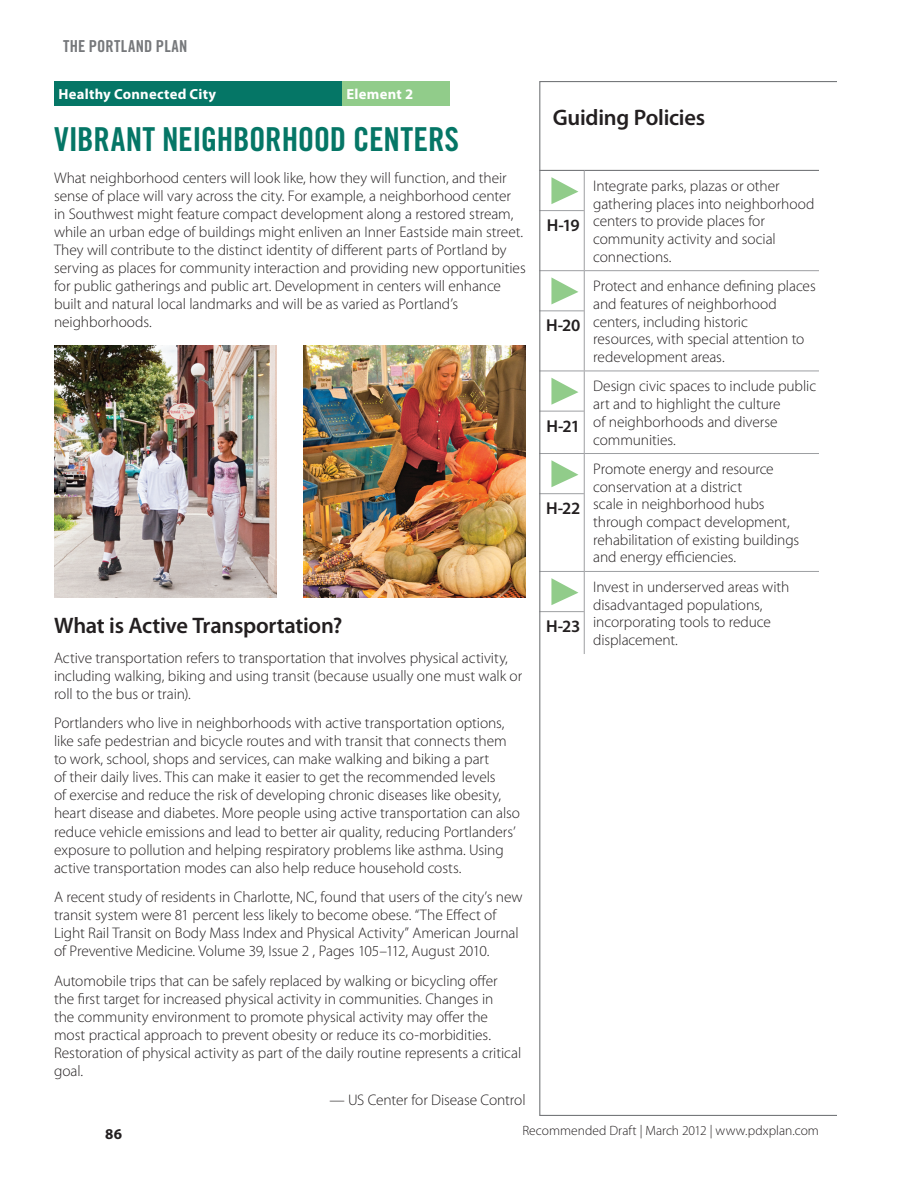
<style>
.page{position:relative;width:918px;height:1188px;background:#fff}
.page>*{position:absolute;margin:0;border:0;box-sizing:border-box;transform-origin:0 0}
.t1{font:33px "Trade Gothic LT Std Bd Cn 20";letter-spacing:-.005em;color:#057666}
.t2{font:600 22.5px "Myriad Pro";letter-spacing:-.015em;color:#231f20}
.t3{font:600 17.25px "Myriad Pro";letter-spacing:-.02em;color:#231f20}
.t4{font:16.5px "Trade Gothic LT Std Bd Cn 20";letter-spacing:.02em;color:#76787b}
.t5{font:300 15.3px/18px "Myriad Pro";letter-spacing:-.005em;color:#231f20}
.t6{font:700 15px "Myriad Pro";color:#231f20}
.t7{font:700 14.7px "Myriad Pro";letter-spacing:.015em;color:#fff}
.t8{font:300 13.5px "Myriad Pro";letter-spacing:.005em;color:#231f20}
</style>
<div class="page">
<div style="left:54px;top:81px;width:288px;height:24px;background:#057666"></div>
<div style="left:342px;top:81px;width:108px;height:24px;background:#91cc8a"></div>
<img style="left:303px;top:346px;width:223px;height:252px">
<img style="left:54px;top:346px;width:222px;height:252px">
<hr style="left:584px;top:171px;width:1px;height:99px;background:#9d9fa2">
<hr style="left:584px;top:271px;width:1px;height:100px;background:#9d9fa2">
<hr style="left:584px;top:371px;width:1px;height:82px;background:#9d9fa2">
<hr style="left:584px;top:454px;width:1px;height:117px;background:#9d9fa2">
<hr style="left:584px;top:572px;width:1px;height:82px;background:#9d9fa2">
<hr style="left:539px;top:270px;width:45px;height:1px;background:#9d9fa2">
<hr style="left:584px;top:270px;width:235px;height:1px;background:#9d9fa2">
<hr style="left:539px;top:371px;width:45px;height:1px;background:#9d9fa2">
<hr style="left:584px;top:371px;width:235px;height:1px;background:#9d9fa2">
<hr style="left:539px;top:453px;width:45px;height:1px;background:#9d9fa2">
<hr style="left:584px;top:453px;width:235px;height:1px;background:#9d9fa2">
<hr style="left:539px;top:571px;width:45px;height:1px;background:#9d9fa2">
<hr style="left:584px;top:571px;width:235px;height:1px;background:#9d9fa2">
<hr style="left:539px;top:170px;width:45px;height:1px;background:#76787b">
<hr style="left:584px;top:170px;width:235px;height:1px;background:#76787b">
<hr style="left:539px;top:210px;width:45px;height:1px;background:#9d9fa2">
<svg style="left:551px;top:177px;width:27px;height:27px"></svg>
<hr style="left:539px;top:311px;width:45px;height:1px;background:#9d9fa2">
<svg style="left:551px;top:277px;width:27px;height:27px"></svg>
<hr style="left:539px;top:411px;width:45px;height:1px;background:#9d9fa2">
<svg style="left:551px;top:378px;width:27px;height:27px"></svg>
<hr style="left:539px;top:493px;width:45px;height:1px;background:#9d9fa2">
<svg style="left:551px;top:460px;width:27px;height:27px"></svg>
<hr style="left:539px;top:611px;width:45px;height:1px;background:#9d9fa2">
<svg style="left:551px;top:578px;width:27px;height:27px"></svg>
<p class="t4" style="left:63px;top:37px;width:126px">THE PORTLAND PLAN</p>
<p class="t7" style="left:58px;top:84px;width:159px">Healthy Connected City</p>
<p class="t7" style="left:346px;top:84px;width:68px">Element 2</p>
<h1 class="t1" style="left:54px;top:119px;width:407px">VIBRANT NEIGHBORHOOD CENTERS</h1>
<p class="t5" style="left:54px;top:169px;width:473px">What neighborhood centers will look like, how they will function, and their sense of place will vary across the city. For example, a neighborhood center in Southwest might feature compact development along a restored stream, while an urban edge of buildings might enliven an Inner Eastside main street.<br>They will contribute to the distinct identity of different parts of Portland by serving as places for community interaction and providing new opportunities for public gatherings and public art. Development in centers will enhance built and natural local landmarks and will be as varied as Portland’s neighborhoods.</p>
<h2 class="t2" style="left:54px;top:612px;width:290px">What is Active Transportation?</h2>
<p class="t5" style="left:54px;top:648px;width:470px">Active transportation refers to transportation that involves physical activity, including walking, biking and using transit (because usually one must walk or roll to the bus or train).</p>
<p class="t5" style="left:54px;top:714px;width:468px">Portlanders who live in neighborhoods with active transportation options, like safe pedestrian and bicycle routes and with transit that connects them to work, school, shops and services, can make walking and biking a part<br>of their daily lives. This can make it easier to get the recommended levels<br>of exercise and reduce the risk of developing chronic diseases like obesity, heart disease and diabetes. More people using active transportation can also reduce vehicle emissions and lead to better air quality, reducing Portlanders’ exposure to pollution and helping respiratory problems like asthma. Using active transportation modes can also help reduce household costs.</p>
<p class="t5" style="left:54px;top:888px;width:470px">A recent study of residents in Charlotte, NC, found that users of the city’s new transit system were 81 percent less likely to become obese. “The Effect of Light Rail Transit on Body Mass Index and Physical Activity” American Journal of Preventive Medicine. Volume 39, Issue 2 , Pages 105–112, August 2010.</p>
<p class="t5" style="left:54px;top:971px;width:469px">Automobile trips that can be safely replaced by walking or bicycling offer the first target for increased physical activity in communities. Changes in<br>the community environment to promote physical activity may offer the most practical approach to prevent obesity or reduce its co-morbidities.<br>Restoration of physical activity as part of the daily routine represents a critical goal.</p>
<p class="t5" style="left:329px;top:1091px;width:198px">— US Center for Disease Control</p>
<h2 class="t2" style="left:553px;top:103px;width:154px">Guiding Policies</h2>
<p class="t3" style="left:547px;top:214px;width:34px">H-19</p>
<p class="t3" style="left:546px;top:315px;width:36px">H-20</p>
<p class="t3" style="left:547px;top:415px;width:35px">H-21</p>
<p class="t3" style="left:546px;top:498px;width:36px">H-22</p>
<p class="t3" style="left:546px;top:615px;width:36px">H-23</p>
<p class="t5" style="left:593px;top:177px;width:223px">Integrate parks, plazas or other gathering places into neighborhood centers to provide places for community activity and social connections.</p>
<p class="t5" style="left:593px;top:277px;width:224px">Protect and enhance defining places and features of neighborhood centers, including historic<br>resources, with special attention to redevelopment areas.</p>
<p class="t5" style="left:593px;top:377px;width:225px">Design civic spaces to include public art and to highlight the culture<br>of neighborhoods and diverse communities.</p>
<p class="t5" style="left:593px;top:460px;width:208px">Promote energy and resource conservation at a district<br>scale in neighborhood hubs through compact development, rehabilitation of existing buildings and energy efficiencies.</p>
<p class="t5" style="left:593px;top:578px;width:198px">Invest in underserved areas with disadvantaged populations, incorporating tools to reduce displacement.</p>
<p class="t6" style="left:105px;top:1124px;width:18px">86</p>
<p class="t8" style="left:522px;top:1122px;width:298px">Recommended Draft | March 2012 | www.pdxplan.com</p>
</div>
